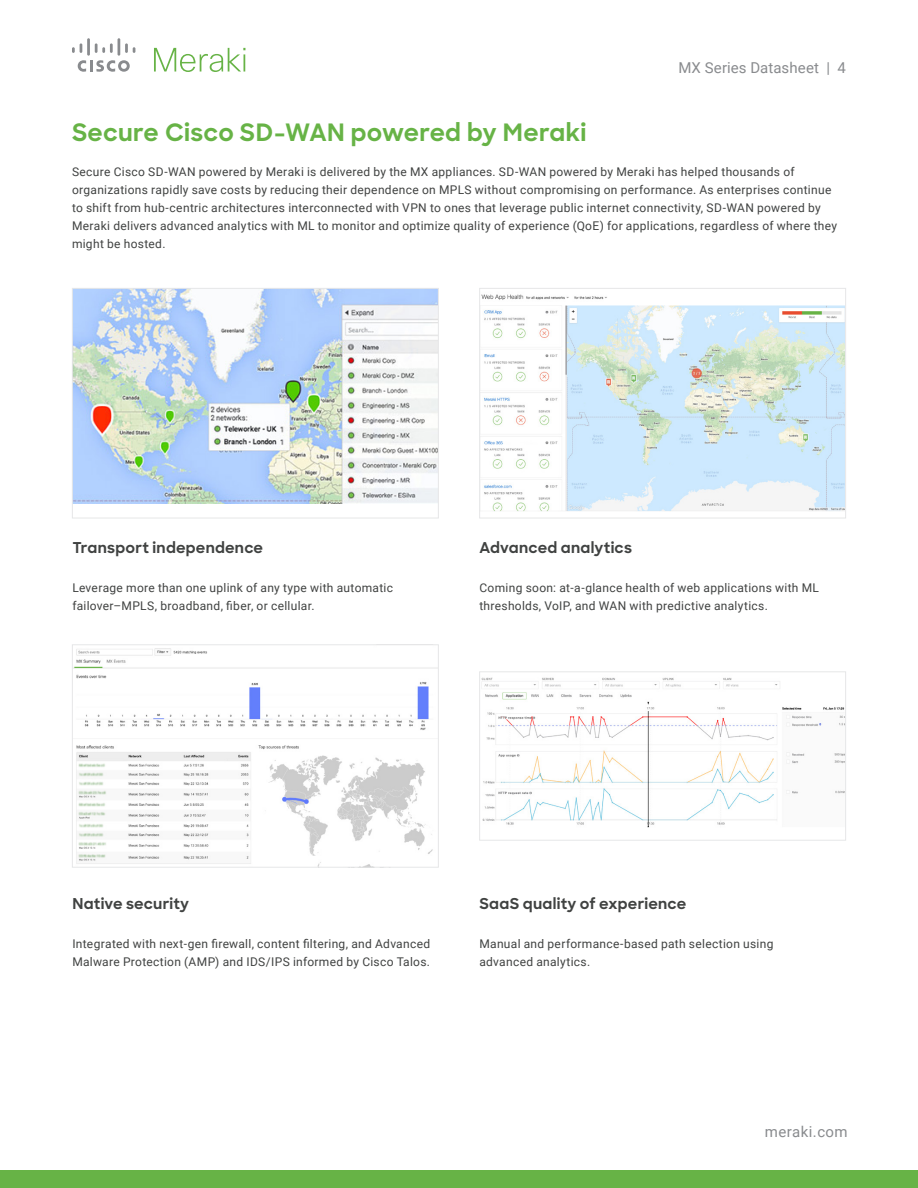
<style>
.page{position:relative;width:918px;height:1188px;background:#fff}
.page>*{position:absolute;margin:0;border:0;box-sizing:border-box;transform-origin:0 0}
.t1{font:700 24px "Sharp Sans";letter-spacing:.01em;color:#67b346}
.t2{font:700 15px "Sharp Sans";letter-spacing:.015em;color:#404241}
.t3{font:15px "Roboto";letter-spacing:.01em;color:#898b8e}
.t4{font:15px "Roboto";letter-spacing:.03em;color:#898b8e}
.t5{font:12px/18px "Roboto";letter-spacing:.025em;color:#404241}
</style>
<div class="page">
<div style="left:0;top:1170px;width:918px;height:18px;background:#67b346"></div>
<img style="left:74px;top:290px;width:363px;height:214px">
<div style="left:72px;top:288px;width:367px;height:230px;border:1px solid #e6e7e8"></div>
<img style="left:481px;top:294px;width:363px;height:217px">
<div style="left:479px;top:288px;width:367px;height:230px;border:1px solid #e6e7e8"></div>
<img style="left:74px;top:648px;width:363px;height:218px">
<div style="left:72px;top:644px;width:367px;height:224px;border:1px solid #e6e7e8"></div>
<img style="left:481px;top:677px;width:363px;height:151px">
<div style="left:479px;top:671px;width:367px;height:170px;border:1px solid #e6e7e8"></div>
<svg style="left:72px;top:38px;width:63px;height:34px"></svg>
<svg style="left:154px;top:48px;width:91px;height:24px"></svg>
<p class="t3" style="left:678px;top:57px;width:169px">MX Series Datasheet | 4</p>
<h1 class="t1" style="left:72px;top:115px;width:516px">Secure Cisco SD-WAN powered by Meraki</h1>
<p class="t5" style="left:72px;top:162px;width:767px">Secure Cisco SD-WAN powered by Meraki is delivered by the MX appliances. SD-WAN powered by Meraki has helped thousands of organizations rapidly save costs by reducing their dependence on MPLS without compromising on performance. As enterprises continue to shift from hub-centric architectures interconnected with VPN to ones that leverage public internet connectivity, SD-WAN powered by Meraki delivers advanced analytics with ML to monitor and optimize quality of experience (QoE) for applications, regardless of where they might be hosted.</p>
<p class="t2" style="left:72px;top:536px;width:192px">Transport independence</p>
<p class="t5" style="left:72px;top:578px;width:322px">Leverage more than one uplink of any type with automatic failover–MPLS, broadband, fiber, or cellular.</p>
<p class="t2" style="left:479px;top:536px;width:154px">Advanced analytics</p>
<p class="t5" style="left:479px;top:578px;width:341px">Coming soon: at-a-glance health of web applications with ML thresholds, VoIP, and WAN with predictive analytics.</p>
<p class="t2" style="left:72px;top:893px;width:118px">Native security</p>
<p class="t5" style="left:72px;top:935px;width:359px">Integrated with next-gen firewall, content filtering, and Advanced<br>Malware Protection (AMP) and IDS/IPS informed by Cisco Talos.</p>
<p class="t2" style="left:479px;top:893px;width:209px">SaaS quality of experience</p>
<p class="t5" style="left:479px;top:935px;width:296px">Manual and performance-based path selection using advanced analytics.</p>
<p class="t4" style="left:765px;top:1121px;width:84px">meraki.com</p>
</div>
